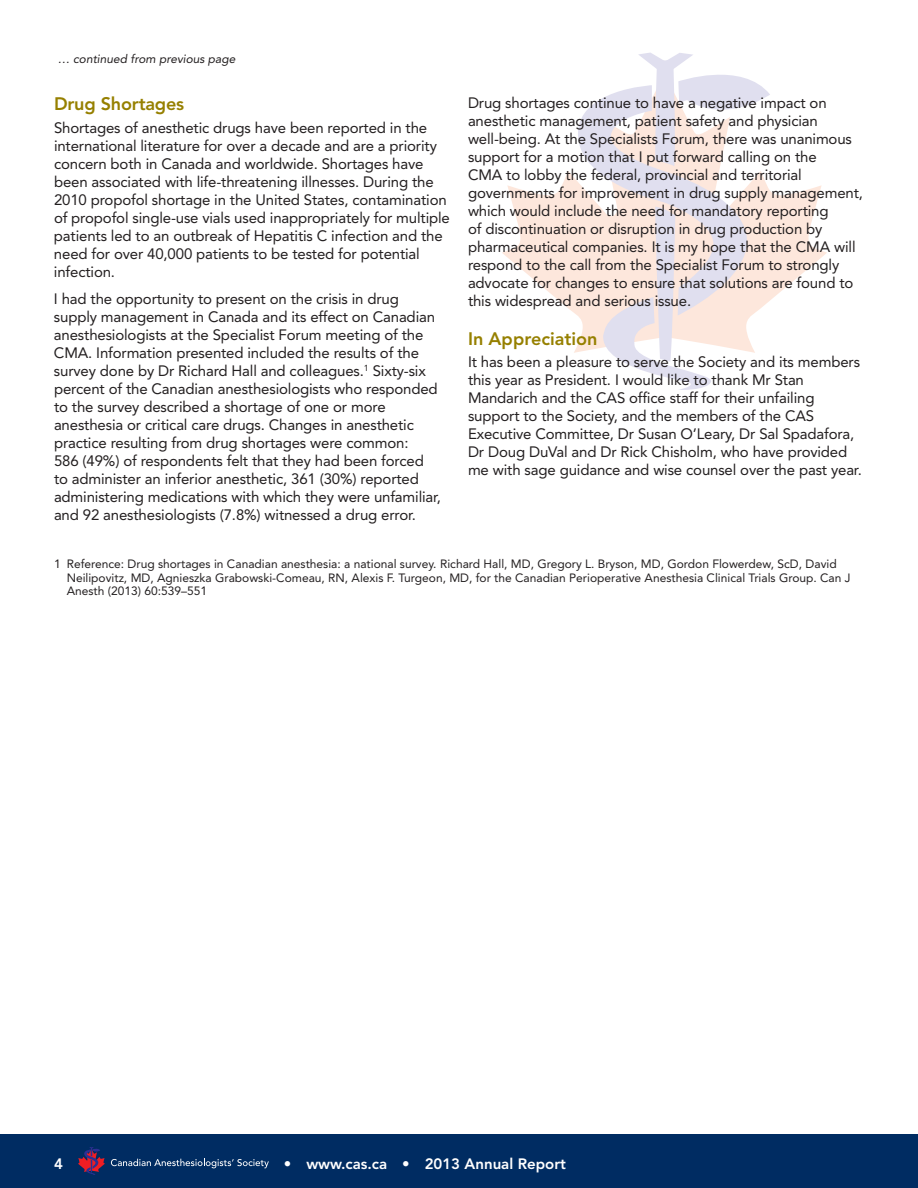
<style>
.page{position:relative;width:918px;height:1188px;background:#fff}
.page>*{position:absolute;margin:0;border:0;box-sizing:border-box;transform-origin:0 0}
.t1{font:800 18px "Avenir";letter-spacing:-.01em;color:#968000}
.t2{font:15px/18px "Avenir";letter-spacing:-.01em;color:#231f20}
.t3{font:800 15px "Avenir";color:#fff}
.t4{font:12px/13.5px "Avenir";color:#231f20}
.t5{font:italic 12px "Avenir";color:#231f20}
</style>
<div class="page">
<div style="left:0;top:1134px;width:918px;height:54px;background:#002c62"></div>
<svg style="left:111px;top:1159px;width:158px;height:9px"></svg>
<svg style="left:78px;top:1147px;width:27px;height:28px"></svg>
<svg style="left:502px;top:171px;width:325px;height:182px"></svg>
<svg style="left:576px;top:53px;width:194px;height:337px"></svg>
<p class="t5" style="left:58px;top:52px;width:179px">… continued from previous page</p>
<p class="t1" style="left:54px;top:93px;width:132px">Drug Shortages</p>
<p class="t2" style="left:54px;top:118px;width:397px">Shortages of anesthetic drugs have been reported in the international literature for over a decade and are a priority concern both in Canada and worldwide. Shortages have been associated with life-threatening illnesses. During the 2010 propofol shortage in the United States, contamination of propofol single-use vials used inappropriately for multiple patients led to an outbreak of Hepatitis C infection and the need for over 40,000 patients to be tested for potential infection.</p>
<p class="t2" style="left:54px;top:289px;width:389px">I had the opportunity to present on the crisis in drug supply management in Canada and its effect on Canadian anesthesiologists at the Specialist Forum meeting of the CMA. Information presented included the results of the survey done by Dr Richard Hall and colleagues.<sup>1</sup> Sixty-six percent of the Canadian anesthesiologists who responded to the survey described a shortage of one or more anesthesia or critical care drugs. Changes in anesthetic practice resulting from drug shortages were common:<br>586 (49%) of respondents felt that they had been forced to administer an inferior anesthetic, 361 (30%) reported administering medications with which they were unfamiliar, and 92 anesthesiologists (7.8%) witnessed a drug error.</p>
<p class="t2" style="left:468px;top:94px;width:397px">Drug shortages continue to have a negative impact on anesthetic management, patient safety and physician well-being. At the Specialists Forum, there was unanimous support for a motion that I put forward calling on the<br>CMA to lobby the federal, provincial and territorial governments for improvement in drug supply management, which would include the need for mandatory reporting<br>of discontinuation or disruption in drug production by pharmaceutical companies. It is my hope that the CMA will respond to the call from the Specialist Forum to strongly advocate for changes to ensure that solutions are found to this widespread and serious issue.</p>
<p class="t1" style="left:468px;top:328px;width:131px">In Appreciation</p>
<p class="t2" style="left:468px;top:353px;width:395px">It has been a pleasure to serve the Society and its members this year as President. I would like to thank Mr Stan Mandarich and the CAS office staff for their unfailing support to the Society, and the members of the CAS Executive Committee, Dr Susan O’Leary, Dr Sal Spadafora, Dr Doug DuVal and Dr Rick Chisholm, who have provided me with sage guidance and wise counsel over the past year.</p>
<p class="t4" style="left:67px;top:558px;width:785px;text-indent:-13px">1 Reference: Drug shortages in Canadian anesthesia: a national survey. Richard Hall, MD, Gregory L. Bryson, MD, Gordon Flowerdew, ScD, David<br>Neilipovitz, MD, Agnieszka Grabowski-Comeau, RN, Alexis F. Turgeon, MD, for the Canadian Perioperative Anesthesia Clinical Trials Group. Can J<br>Anesth (2013) 60:539–551</p>
<p class="t3" style="left:54px;top:1154px;width:10px">4</p>
<p class="t3" style="left:284px;top:1154px;width:284px">• www.cas.ca • 2013 Annual Report</p>
</div>
